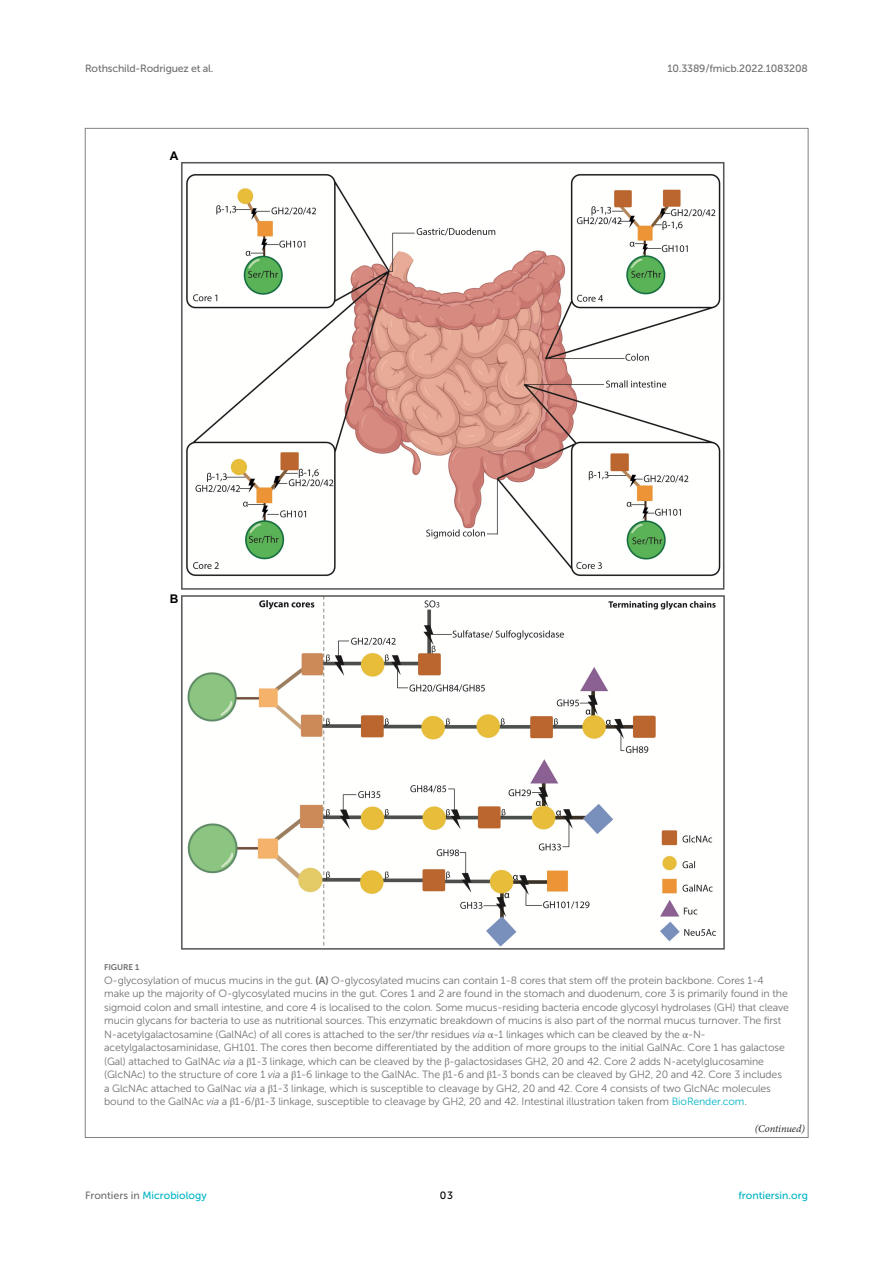
<style>
.page{position:relative;width:893px;height:1263px;background:#fff}
.page>*{position:absolute;margin:0;border:0;box-sizing:border-box;transform-origin:0 0}
.t1{font:700 12px "Arial";color:#000}
.FIG_LEG{font:10.5px/13.5px "Museo Sans 300";letter-spacing:-.01em;color:#706f70}
.t2{font:10.5px "Museo Sans 500";letter-spacing:-.015em;color:#706f70}
.t3{font:10.5px "Museo Sans 500";color:#00b4c4}
.T_Continue{font:italic 10.5px "Minion Pro";letter-spacing:-.01em;color:#2b2b2a}
.t4{font:10.5px "Museo Sans 500";color:#000}
.FIG_HD{font:8.25px "Museo Sans 700";letter-spacing:-.01em;color:#706f70}
.s1{font-family:"Museo Sans 700"}
.s2{font-style:italic}
.s3{font-family:"STIX General"}
.s4{color:#00b4c4}
.s5{color:#706f70}
</style>
<div class="page">
<img style="left:181px;top:162px;width:544px;height:788px">
<p class="t2" style="left:85px;top:63px;width:130px">Rothschild-Rodriguez et al.</p>
<p class="t2" style="left:668px;top:63px;width:142px">10.3389/fmicb.2022.1083208</p>
<p class="t1" style="left:170px;top:147px;width:10px">A</p>
<p class="t1" style="left:170px;top:591px;width:10px">B</p>
<p class="FIG_HD" style="left:104px;top:962px;width:37px">FIGURE 1</p>
<p class="FIG_LEG" style="left:104px;top:973px;width:686px">O-glycosylation of mucus mucins in the gut. <span class="s1">(A)</span> O-glycosylated mucins can contain 1-8 cores that stem off the protein backbone. Cores 1-4 make up the majority of O-glycosylated mucins in the gut. Cores 1 and 2 are found in the stomach and duodenum, core 3 is primarily found in the sigmoid colon and small intestine, and core 4 is localised to the colon. Some mucus-residing bacteria encode glycosyl hydrolases (GH) that cleave mucin glycans for bacteria to use as nutritional sources. This enzymatic breakdown of mucins is also part of the normal mucus turnover. The first N-acetylgalactosamine (GalNAc) of all cores is attached to the ser/thr residues <span class="s2">via</span> <span class="s3">α</span>-1 linkages which can be cleaved by the <span class="s3">α</span>-N&shy;acetylgalactosaminidase, GH101. The cores then become differentiated by the addition of more groups to the initial GalNAc. Core 1 has galactose (Gal) attached to GalNAc <span class="s2">via</span> a <span class="s3">β</span>1-3 linkage, which can be cleaved by the <span class="s3">β</span>-galactosidases GH2, 20 and 42. Core 2 adds N-acetylglucosamine (GlcNAc) to the structure of core 1 <span class="s2">via</span> a <span class="s3">β</span>1-6 linkage to the GalNAc. The <span class="s3">β</span>1-6 and <span class="s3">β</span>1-3 bonds can be cleaved by GH2, 20 and 42. Core 3 includes a GlcNAc attached to GalNac <span class="s2">via</span> a <span class="s3">β</span>1-3 linkage, which is susceptible to cleavage by GH2, 20 and 42. Core 4 consists of two GlcNAc molecules bound to the GalNAc <span class="s2">via</span> a <span class="s3">β</span>1-6/<span class="s3">β</span>1-3 linkage, susceptible to cleavage by GH2, 20 and 42. Intestinal illustration taken from <span class="s4">BioRender.com</span>.</p>
<p class="T_Continue" style="left:755px;top:1121px;width:52px">(Continued)</p>
<p class="t3" style="left:85px;top:1190px;width:123px"><span class="s5">Frontiers in</span> Microbiology</p>
<p class="t4" style="left:440px;top:1190px;width:15px">03</p>
<p class="t3" style="left:738px;top:1190px;width:71px">frontiersin.org</p>
</div>
